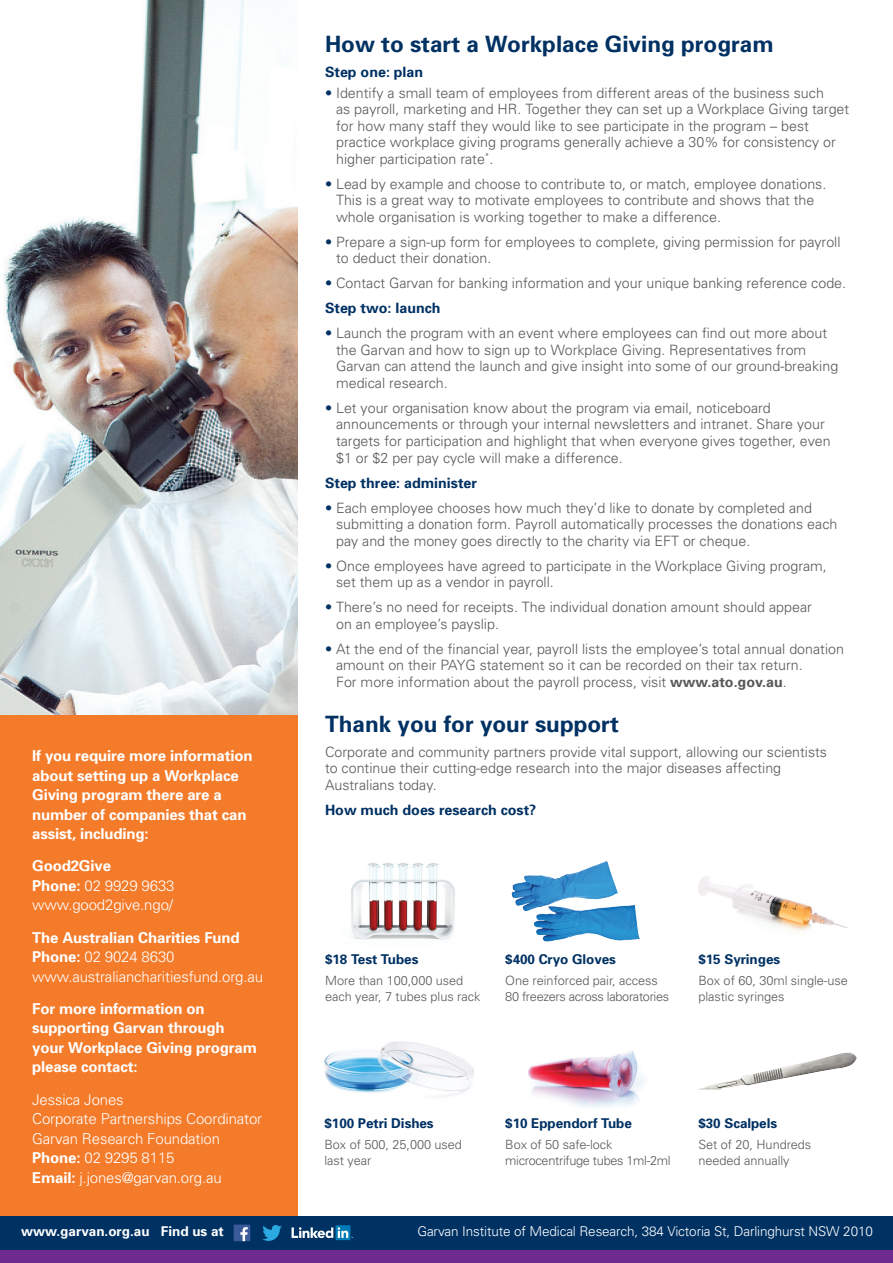
<style>
.page{position:relative;width:893px;height:1263px;background:#fff}
.page>*{position:absolute;margin:0;border:0;box-sizing:border-box;transform-origin:0 0}
.t1{font:700 22.5px "Univers";color:#003163}
.t2{font:300 15px/19.5px "Univers";letter-spacing:-.01em;color:#fff}
.t3{font:700 15px/19.5px "Univers";letter-spacing:-.01em;color:#fff}
.t4{font:300 14.25px/16.5px "Univers";color:#57585a}
.t5{font:700 14.25px "Univers";color:#003163}
.t6{font:700 13.5px "Univers";letter-spacing:-.005em;color:#003163}
.t7{font:300 13.5px "Univers";letter-spacing:-.01em;color:#fff}
.t8{font:700 13.5px "Univers";color:#fff}
.t9{font:300 12.75px/16.5px "Univers";letter-spacing:-.005em;color:#57585a}
.t10{font:300 12.75px/16.5px "Univers";letter-spacing:-.025em;color:#57585a}
.s1{font-weight:700}
.s2{color:#003163}
.s3{font-weight:700;color:#003163}
</style>
<div class="page">
<div style="left:0;top:1216px;width:893px;height:47px;background:#003163"></div>
<div style="left:0;top:1250px;width:893px;height:13px;background:#6e2a8e"></div>
<div style="left:0;top:714px;width:298px;height:502px;background:#f47b2a"></div>
<img style="left:0;top:0;width:298px;height:714px">
<img style="left:528px;top:1051px;width:117px;height:57px">
<img style="left:324px;top:1041px;width:150px;height:56px">
<img style="left:698px;top:876px;width:150px;height:55px">
<img style="left:700px;top:1052px;width:157px;height:37px">
<img style="left:511px;top:860px;width:129px;height:82px">
<img style="left:351px;top:863px;width:104px;height:77px">
<div style="left:234px;top:1224px;width:16px;height:17px;background:#3b5a9a"></div>
<svg style="left:240px;top:1227px;width:8px;height:14px"></svg>
<div style="left:336px;top:1225px;width:14px;height:15px;background:#007bb6"></div>
<svg style="left:292px;top:1227px;width:61px;height:11px"></svg>
<svg style="left:262px;top:1225px;width:20px;height:16px"></svg>
<p class="t3" style="left:32px;top:745px;width:222px">If you require more information about setting up a Workplace<br>Giving program there are a number of companies that can assist, including:</p>
<p class="t2" style="left:32px;top:856px;width:144px"><span class="s1">Good2Give<br>Phone:</span> 02 9929 9633 www.good2give.ngo/</p>
<p class="t2" style="left:32px;top:927px;width:232px"><span class="s1">The Australian Charities Fund<br>Phone:</span> 02 9024 8630 www.australiancharitiesfund.org.au</p>
<p class="t3" style="left:32px;top:998px;width:226px">For more information on supporting Garvan through your Workplace Giving program please contact:</p>
<p class="t2" style="left:32px;top:1089px;width:232px">Jessica Jones<br>Corporate Partnerships Coordinator<br>Garvan Research Foundation<br><span class="s1">Phone:</span> 02 9295 8115<br><span class="s1">Email:</span> j.jones@garvan.org.au</p>
<h1 class="t1" style="left:325px;top:30px;width:450px">How to start a Workplace Giving program</h1>
<p class="t5" style="left:325px;top:63px;width:100px">Step one: plan</p>
<p class="t4" style="left:336px;top:84px;width:515px;text-indent:-11px"><span class="s2">•</span> Identify a small team of employees from different areas of the business such<br>as payroll, marketing and HR. Together they can set up a Workplace Giving target for how many staff they would like to see participate in the program – best practice workplace giving programs generally achieve a 30% for consistency or higher participation rate<sup>*</sup>.</p>
<p class="t4" style="left:336px;top:175px;width:492px;text-indent:-11px"><span class="s2">•</span> Lead by example and choose to contribute to, or match, employee donations.<br>This is a great way to motivate employees to contribute and shows that the whole organisation is working together to make a difference.</p>
<p class="t4" style="left:336px;top:233px;width:506px;text-indent:-11px"><span class="s2">•</span> Prepare a sign-up form for employees to complete, giving permission for payroll to deduct their donation.</p>
<p class="t4" style="left:325px;top:270px;width:523px;line-height:25px"><span class="s2">•</span> Contact Garvan for banking information and your unique banking reference code.<br><span class="s3">Step two: launch</span></p>
<p class="t4" style="left:336px;top:325px;width:504px;text-indent:-11px"><span class="s2">•</span> Launch the program with an event where employees can find out more about the Garvan and how to sign up to Workplace Giving. Representatives from Garvan can attend the launch and give insight into some of our ground-breaking medical research.</p>
<p class="t4" style="left:336px;top:399px;width:496px;text-indent:-11px"><span class="s2">•</span> Let your organisation know about the program via email, noticeboard announcements or through your internal newsletters and intranet. Share your targets for participation and highlight that when everyone gives together, even $1 or $2 per pay cycle will make a difference.</p>
<p class="t5" style="left:325px;top:473px;width:154px">Step three: administer</p>
<p class="t4" style="left:336px;top:499px;width:503px;text-indent:-11px"><span class="s2">•</span> Each employee chooses how much they’d like to donate by completed and submitting a donation form. Payroll automatically processes the donations each pay and the money goes directly to the charity via EFT or cheque.</p>
<p class="t4" style="left:336px;top:557px;width:492px;text-indent:-11px"><span class="s2">•</span> Once employees have agreed to participate in the Workplace Giving program, set them up as a vendor in payroll.</p>
<p class="t4" style="left:336px;top:598px;width:477px;text-indent:-11px"><span class="s2">•</span> There’s no need for receipts. The individual donation amount should appear on an employee’s payslip.</p>
<p class="t4" style="left:336px;top:640px;width:509px;text-indent:-11px"><span class="s2">•</span> At the end of the financial year, payroll lists the employee’s total annual donation amount on their PAYG statement so it can be recorded on their tax return.<br>For more information about the payroll process, visit <span class="s1">www.ato.gov.au</span>.</p>
<h1 class="t1" style="left:325px;top:709px;width:295px">Thank you for your support</h1>
<p class="t4" style="left:325px;top:743px;width:504px">Corporate and community partners provide vital support, allowing our scientists to continue their cutting-edge research into the major diseases affecting<br>Australians today.</p>
<p class="t5" style="left:325px;top:800px;width:213px">How much does research cost?</p>
<p class="t6" style="left:325px;top:950px;width:95px">$18 Test Tubes</p>
<p class="t9" style="left:325px;top:971px;width:157px">More than 100,000 used each year, 7 tubes plus rack</p>
<p class="t6" style="left:505px;top:950px;width:112px">$400 Cryo Gloves</p>
<p class="t10" style="left:505px;top:971px;width:166px">One reinforced pair, access<br>80 freezers across laboratories</p>
<p class="t6" style="left:698px;top:950px;width:83px">$15 Syringes</p>
<p class="t9" style="left:698px;top:971px;width:151px">Box of 60, 30ml single-use plastic syringes</p>
<p class="t6" style="left:324px;top:1114px;width:111px">$100 Petri Dishes</p>
<p class="t9" style="left:324px;top:1135px;width:139px">Box of 500, 25,000 used last year</p>
<p class="t6" style="left:505px;top:1114px;width:128px">$10 Eppendorf Tube</p>
<p class="t10" style="left:505px;top:1135px;width:167px">Box of 50 safe-lock microcentrifuge tubes 1ml-2ml</p>
<p class="t6" style="left:698px;top:1114px;width:80px">$30 Scalpels</p>
<p class="t9" style="left:698px;top:1135px;width:114px">Set of 20, Hundreds needed annually</p>
<p class="t8" style="left:21px;top:1223px;width:204px">www.garvan.org.au Find us at</p>
<p class="t7" style="left:417px;top:1223px;width:457px">Garvan Institute of Medical Research, 384 Victoria St, Darlinghurst NSW 2010</p>
</div>
